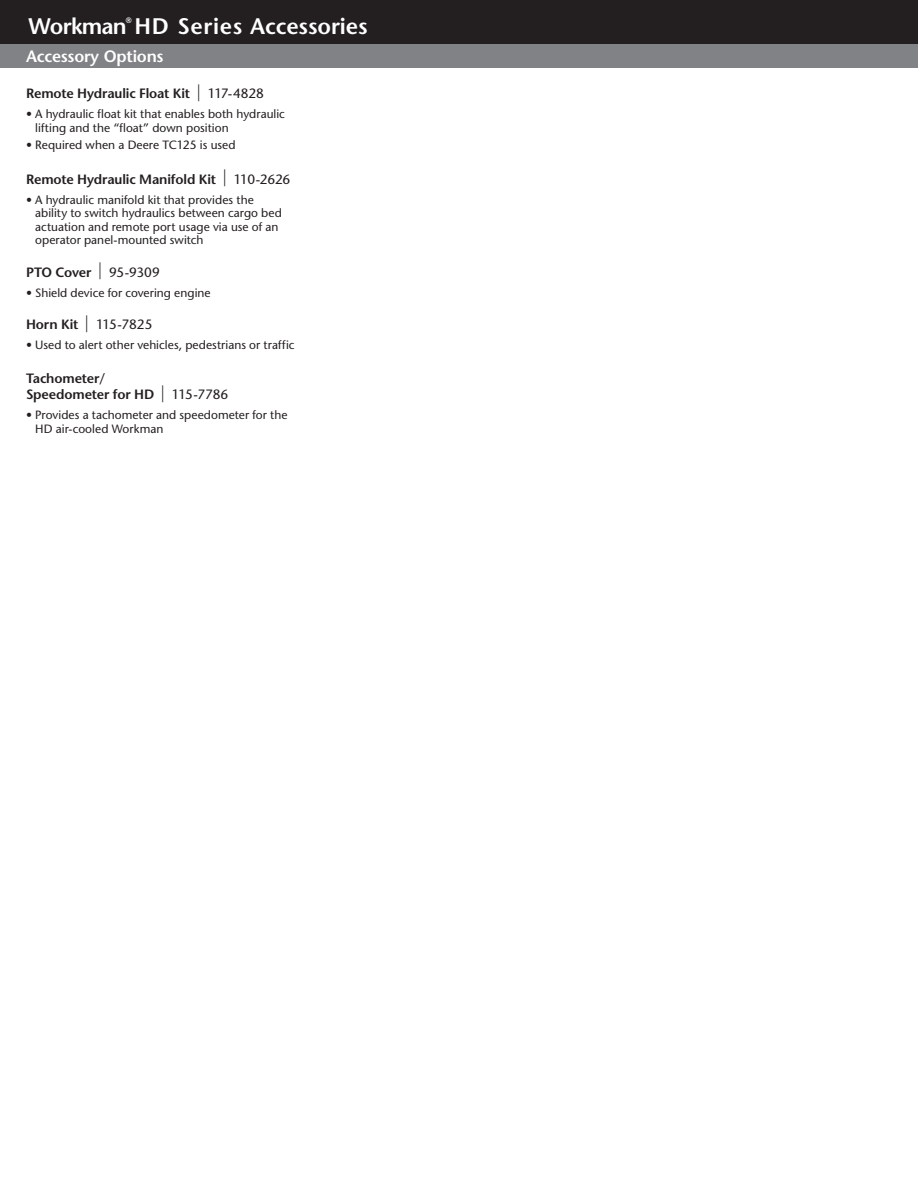
<style>
.page{position:relative;width:918px;height:1188px;background:#fff}
.page>*{position:absolute;margin:0;border:0;box-sizing:border-box;transform-origin:0 0}
.t1{font:600 22.5px "Stone Sans";letter-spacing:-.005em;color:#fff}
.t2{font:600 16.5px "Stone Sans";letter-spacing:-.015em;color:#fff}
.t3{font:600 13.5px/16.5px "Stone Sans";letter-spacing:-.01em;color:#231f20}
.t4{font:13.5px "Stone Sans";letter-spacing:-.04em;color:#231f20}
.t5{font:12px/13.5px "Stone Sans";color:#231f20}
.t6{font:600 7.8px "Stone Sans";color:#fff}
.s1{font-size:16.8px}
.s2{font-weight:400}
.s3{font-weight:600}
.s4{font-weight:600;font-size:16.8px}
</style>
<div class="page">
<div style="left:0;top:0;width:918px;height:45px;background:#231f20"></div>
<div style="left:0;top:45px;width:918px;height:23px;background:#808285"></div>
<p class="t6" style="left:126px;top:15px;width:7px">®</p>
<h2 class="t2" style="left:26px;top:47px;width:139px">Accessory Options</h2>
<h1 class="t1" style="left:28px;top:13px;width:341px">Workman HD Series Accessories</h1>
<p class="t3" style="left:26px;top:86px;width:239px">Remote Hydraulic Float Kit <span class="s1">|</span> <span class="s2">117-4828</span></p>
<p class="t5" style="left:35px;top:108px;width:251px;text-indent:-9px">• A hydraulic float kit that enables both hydraulic lifting and the “float” down position</p>
<p class="t5" style="left:26px;top:138px;width:211px">• Required when a Deere TC125 is used</p>
<p class="t3" style="left:26px;top:171px;width:266px">Remote Hydraulic Manifold Kit <span class="s1">|</span> <span class="s2">110-2626</span></p>
<p class="t5" style="left:35px;top:193px;width:248px;text-indent:-9px">• A hydraulic manifold kit that provides the ability to switch hydraulics between cargo bed actuation and remote port usage via use of an operator panel-mounted switch</p>
<p class="t3" style="left:26px;top:264px;width:135px">PTO Cover <span class="s1">|</span> <span class="s2">95-9309</span></p>
<p class="t5" style="left:26px;top:286px;width:186px">• Shield device for covering engine</p>
<p class="t4" style="left:26px;top:316px;width:128px"><span class="s3">Horn Kit</span> <span class="s4">|</span> 115-7825</p>
<p class="t5" style="left:26px;top:338px;width:270px">• Used to alert other vehicles, pedestrians or traffic</p>
<p class="t3" style="left:26px;top:370px;width:204px">Tachometer/<br>Speedometer for HD <span class="s1">|</span> <span class="s2">115-7786</span></p>
<p class="t5" style="left:35px;top:408px;width:254px;text-indent:-9px">• Provides a tachometer and speedometer for the<br>HD air-cooled Workman</p>
</div>
